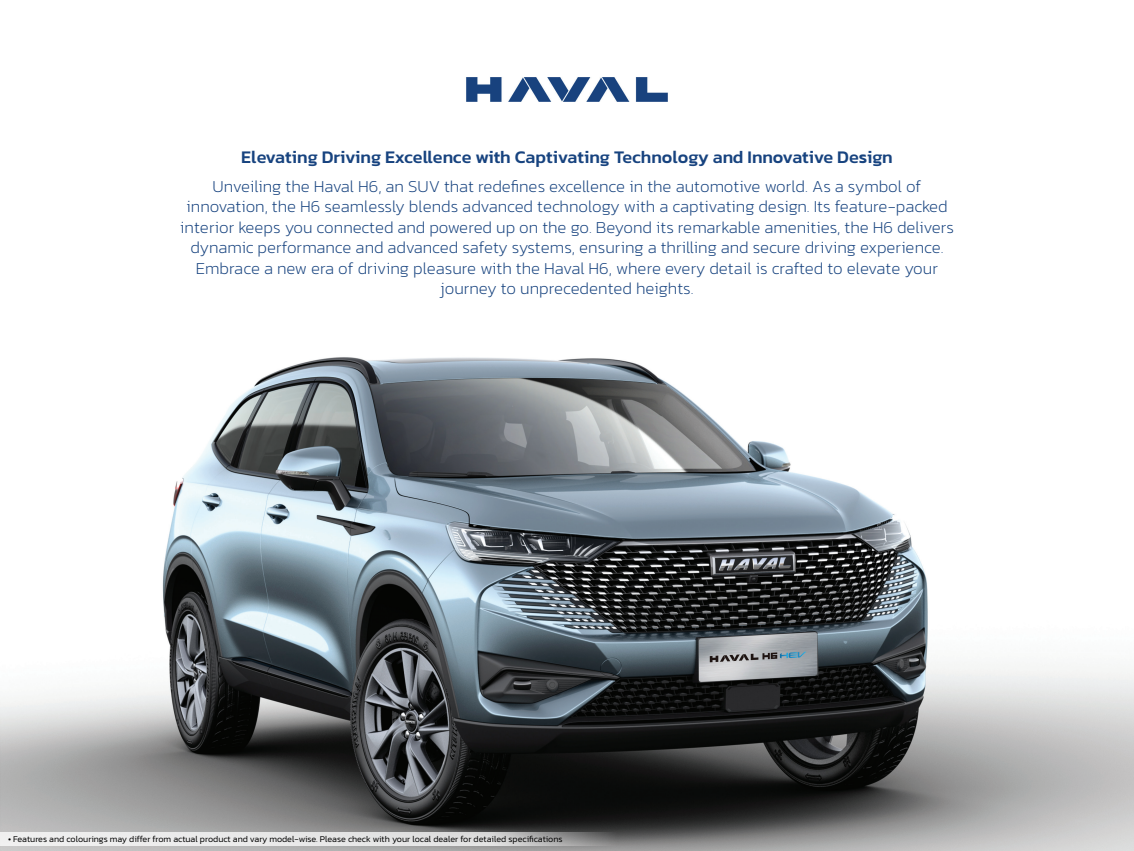
<style>
.page{position:relative;width:1134px;height:851px;background:#fff}
.page>*{position:absolute;margin:0;border:0;box-sizing:border-box;transform-origin:0 0}
.t1{font:500 18px "Kanit";color:#17437f}
.t2{font:200 17px/20.4px "Kanit";color:#17437f;text-align:center}
.t3{font:300 9px "Kanit";color:#000}
</style>
<div class="page">
<img style="left:0;top:77px;width:1134px;height:773px">
<svg style="left:0;top:832px;width:1134px;height:13px"></svg>
<p class="t1" style="left:241px;top:143px;width:653px">Elevating Driving Excellence with Captivating Technology and Innovative Design</p>
<p class="t2" style="left:180px;top:176px;width:775px">Unveiling the Haval H6, an SUV that redefines excellence in the automotive world. As a symbol of innovation, the H6 seamlessly blends advanced technology with a captivating design. Its feature-packed interior keeps you connected and powered up on the go. Beyond its remarkable amenities, the H6 delivers dynamic performance and advanced safety systems, ensuring a thrilling and secure driving experience.<br>Embrace a new era of driving pleasure with the Haval H6, where every detail is crafted to elevate your journey to unprecedented heights.</p>
<p class="t3" style="left:8px;top:832px;width:556px">• Features and colourings may differ from actual product and vary model-wise. Please check with your local dealer for detailed specifications</p>
</div>
